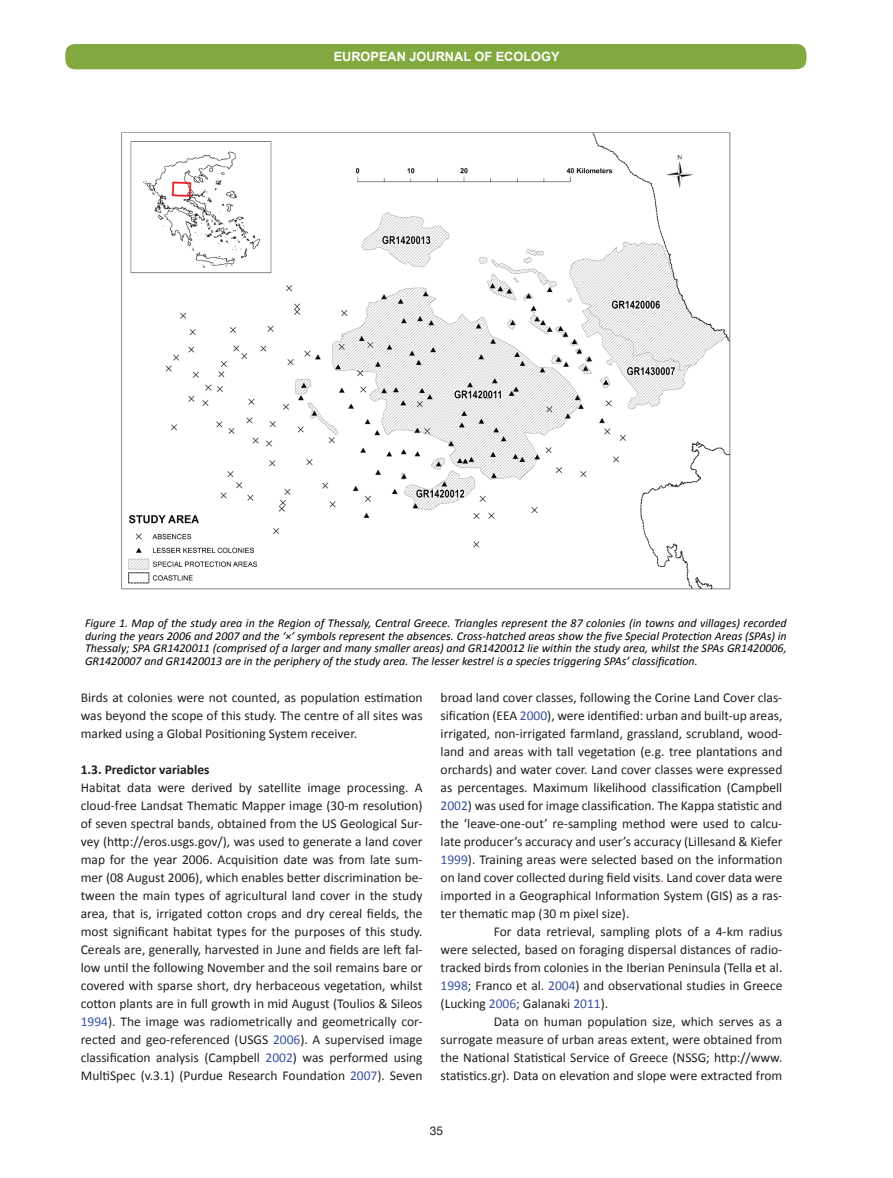
<style>
.page{position:relative;width:893px;height:1178px;background:#fff}
.page>*{position:absolute;margin:0;border:0;box-sizing:border-box;transform-origin:0 0}
.t1{font:13.5px/18px "Calibri";color:#231f20;text-align:justify}
.t2{font:700 13.5px "Calibri";color:#231f20}
.t3{font:700 12.75px "Arial";color:#fff}
.t4{font:italic 12px/12.6px "Calibri";color:#000;text-align:justify}
.t5{font:12px "Helvetica Neue";color:#231f20}
.s1{color:#3853a3}
.s2{color:#ee1f23}
</style>
<div class="page">
<div style="left:65px;top:43px;width:742px;height:27px;background:#81a940;border-radius:10px"></div>
<div style="left:64px;top:43px;width:744px;height:28px;border:2px solid #fff;border-radius:10px"></div>
<img style="left:121px;top:132px;width:610px;height:458px">
<p class="t3" style="left:334px;top:48px;width:227px">EUROPEAN JOURNAL OF ECOLOGY</p>
<p class="t4" style="left:85px;top:616px;width:703px">Figure 1. Map of the study area in the Region of Thessaly, Central Greece. Triangles represent the 87 colonies (in towns and villages) recorded during the years 2006 and 2007 and the ‘×’ symbols represent the absences. Cross-hatched areas show the five Special Protection Areas (SPAs) in Thessaly; SPA GR1420011 (comprised of a larger and many smaller areas) and GR1420012 lie within the study area, whilst the SPAs GR1420006, GR1420007 and GR1420013 are in the periphery of the study area. The lesser kestrel is a species triggering SPAs’ classification.</p>
<p class="t1" style="left:81px;top:689px;width:343px">Birds at colonies were not counted, as population estimation was beyond the scope of this study. The centre of all sites was marked using a Global Positioning System receiver.</p>
<p class="t2" style="left:81px;top:761px;width:130px">1.3. Predictor variables</p>
<p class="t1" style="left:81px;top:779px;width:343px">Habitat data were derived by satellite image processing. A cloud-free Landsat Thematic Mapper image (30-m resolution) of seven spectral bands, obtained from the US Geological Sur&shy;vey (http://eros.usgs.gov/), was used to generate a land cover map for the year 2006. Acquisition date was from late sum&shy;mer (08 August 2006), which enables better discrimination be&shy;tween the main types of agricultural land cover in the study area, that is, irrigated cotton crops and dry cereal fields, the most significant habitat types for the purposes of this study.<br>Cereals are, generally, harvested in June and fields are left fal&shy;low until the following November and the soil remains bare or covered with sparse short, dry herbaceous vegetation, whilst cotton plants are in full growth in mid August (Toulios &amp; Sileos <span class="s1">1994</span>). The image was radiometrically and geometrically cor&shy;rected and geo-referenced (USGS <span class="s1">2006</span>). A supervised image classification analysis (Campbell <span class="s1">2002</span>) was performed using MultiSpec (v.3.1) (Purdue Research Foundation <span class="s1">2007</span>). Seven</p>
<p class="t1" style="left:441px;top:688px;width:343px">broad land cover classes, following the Corine Land Cover clas&shy;sification (EEA <span class="s1">2000</span>), were identified: urban and built-up areas, irrigated, non-irrigated farmland, grassland, scrubland, wood&shy;land and areas with tall vegetation (e.g. tree plantations and orchards) and water cover. Land cover classes were expressed as percentages. Maximum likelihood classification (Campbell <span class="s1">2002</span>) was used for image classification. The Kappa statistic and the ‘leave-one-out’ re-sampling method were used to calcu&shy;late producer’s accuracy and user’s accuracy (Lillesand &amp; Kiefer <span class="s1">1999</span>). Training areas were selected based on the information on land cover collected during field visits<span class="s2">.</span> Land cover data were imported in a Geographical Information System (GIS) as a ras&shy;ter thematic map (30 m pixel size).</p>
<p class="t1" style="left:441px;top:922px;width:343px;text-indent:53px">For data retrieval, sampling plots of a 4-km radius were selected, based on foraging dispersal distances of radio&shy;tracked birds from colonies in the Iberian Peninsula (Tella et al.<br><span class="s1">1998</span>; Franco et al. <span class="s1">2004</span>) and observational studies in Greece (Lucking <span class="s1">2006</span>; Galanaki <span class="s1">2011</span>).</p>
<p class="t1" style="left:441px;top:1012px;width:343px;text-indent:53px">Data on human population size, which serves as a surrogate measure of urban areas extent, were obtained from the National Statistical Service of Greece (NSSG; http://www. statistics.gr). Data on elevation and slope were extracted from</p>
<p class="t5" style="left:430px;top:1122px;width:15px">35</p>
</div>
